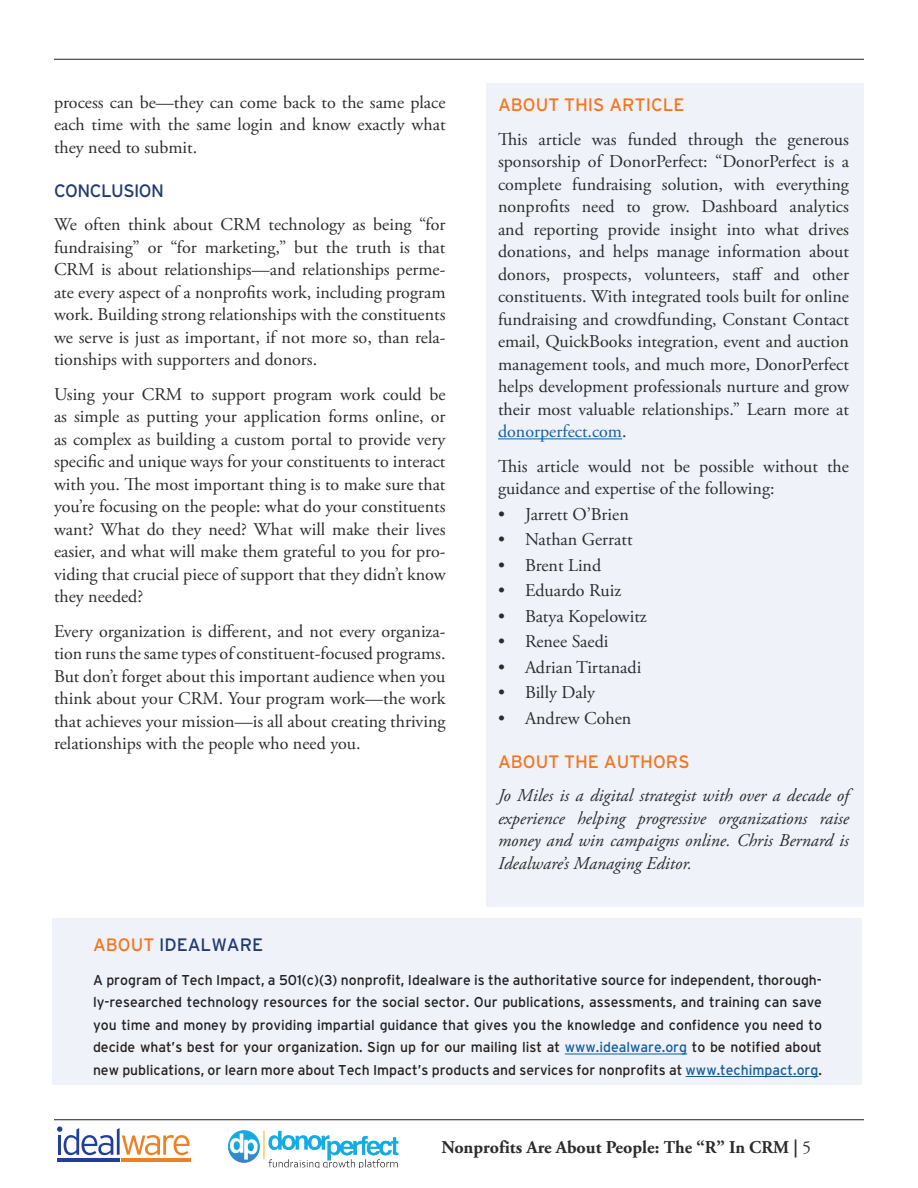
<style>
.page{position:relative;width:918px;height:1188px;background:#fff}
.page>*{position:absolute;margin:0;border:0;box-sizing:border-box;transform-origin:0 0}
.t1{font:18px/22.5px "Adobe Garamond Pro";color:#2b2c2b;text-align:justify}
.t2{font:italic 18px/22.5px "Adobe Garamond Pro";color:#2b2c2b;text-align:justify}
.t3{font:700 18px "Adobe Garamond Pro";color:#2b2c2b}
.t4{font:18px "Interstate";color:#f47521}
.t5{font:18px "Interstate";color:#213a74}
.t6{font:18px "Interstate";letter-spacing:-.03em;color:#213a74}
.t7{font:14.25px/22.5px "Interstate";color:#231f20;text-align:justify}
.s1{color:#175d9e}
.s2{color:#f47521}
.s3{font-weight:400}
</style>
<div class="page">
<hr style="left:57px;top:1158px;width:63px;height:4px;background:#213f99">
<hr style="left:121px;top:1158px;width:70px;height:4px;background:#ef8022">
<svg style="left:57px;top:1127px;width:132px;height:28px"></svg>
<img style="left:228px;top:1130px;width:171px;height:38px">
<div style="left:486px;top:83px;width:378px;height:823px;background:#eff2f9"></div>
<hr style="left:498px;top:438px;width:124px;height:1px;background:#175d9e">
<div style="left:52px;top:918px;width:810px;height:167px;background:#eff2f9"></div>
<hr style="left:565px;top:1054px;width:122px;height:1px;background:#175d9e">
<hr style="left:686px;top:1076px;width:132px;height:1px;background:#175d9e">
<hr style="left:54px;top:1119px;width:810px;height:1px;background:#231f20">
<hr style="left:54px;top:59px;width:810px;height:1px;background:#231f20">
<p class="t1" style="left:54px;top:91px;width:393px">process can be—they can come back to the same place each time with the same login and know exactly what they need to submit.</p>
<p class="t6" style="left:54px;top:181px;width:111px">CONCLUSION</p>
<p class="t1" style="left:54px;top:214px;width:393px">We often think about CRM technology as being “for fundraising” or “for marketing,” but the truth is that CRM is about relationships—and relationships perme&shy;ate every aspect of a nonprofits work, including program work. Building strong relationships with the constituents we serve is just as important, if not more so, than rela&shy;tionships with supporters and donors.</p>
<p class="t1" style="left:54px;top:383px;width:393px">Using your CRM to support program work could be as simple as putting your application forms online, or as complex as building a custom portal to provide very specific and unique ways for your constituents to interact with you. The most important thing is to make sure that you’re focusing on the people: what do your constituents want? What do they need? What will make their lives easier, and what will make them grateful to you for pro&shy;viding that crucial piece of support that they didn’t know they needed?</p>
<p class="t1" style="left:54px;top:620px;width:393px">Every organization is different, and not every organiza&shy;tion runs the same types of constituent-focused programs.<br>But don’t forget about this important audience when you think about your CRM. Your program work—the work that achieves your mission—is all about creating thriving relationships with the people who need you.</p>
<p class="t4" style="left:498px;top:95px;width:188px">ABOUT THIS ARTICLE</p>
<p class="t1" style="left:498px;top:128px;width:353px">This article was funded through the generous sponsorship of DonorPerfect: “DonorPerfect is a complete fundraising solution, with everything nonprofits need to grow. Dashboard analytics and reporting provide insight into what drives donations, and helps manage information about donors, prospects, volunteers, staff and other constituents. With integrated tools built for online fundraising and crowdfunding, Constant Contact email, QuickBooks integration, event and auction management tools, and much more, DonorPerfect helps development professionals nurture and grow their most valuable relationships.” Learn more at <span class="s1">donorperfect.com</span>.</p>
<p class="t1" style="left:498px;top:455px;width:353px">This article would not be possible without the guidance and expertise of the following:</p>
<p class="t1" style="left:498px;top:503px;width:132px">• Jarrett O’Brien</p>
<p class="t1" style="left:498px;top:529px;width:136px">• Nathan Gerratt</p>
<p class="t1" style="left:498px;top:554px;width:105px">• Brent Lind</p>
<p class="t1" style="left:498px;top:580px;width:125px">• Eduardo Ruiz</p>
<p class="t1" style="left:498px;top:605px;width:150px">• Batya Kopelowitz</p>
<p class="t1" style="left:498px;top:631px;width:112px">• Renee Saedi</p>
<p class="t1" style="left:498px;top:656px;width:145px">• Adrian Tirtanadi</p>
<p class="t1" style="left:498px;top:682px;width:99px">• Billy Daly</p>
<p class="t1" style="left:498px;top:707px;width:135px">• Andrew Cohen</p>
<p class="t4" style="left:498px;top:752px;width:193px">ABOUT THE AUTHORS</p>
<p class="t2" style="left:498px;top:785px;width:353px">Jo Miles is a digital strategist with over a decade of experience helping progressive organizations raise money and win campaigns online. Chris Bernard is Idealware’s Managing Editor.</p>
<p class="t5" style="left:93px;top:935px;width:172px"><span class="s2">ABOUT</span> IDEALWARE</p>
<p class="t7" style="left:93px;top:968px;width:731px">A program of Tech Impact, a 501(c)(3) nonprofit, Idealware is the authoritative source for independent, thorough&shy;ly-researched technology resources for the social sector. Our publications, assessments, and training can save you time and money by providing impartial guidance that gives you the knowledge and confidence you need to decide what’s best for your organization. Sign up for our mailing list at <span class="s1">www.idealware.org</span> to be notified about new publications, or learn more about Tech Impact’s products and services for nonprofits at <span class="s1">www.techimpact.org</span>.</p>
<p class="t3" style="left:441px;top:1137px;width:371px">Nonprofits Are About People: The “R” In CRM | <span class="s3">5</span></p>
</div>
